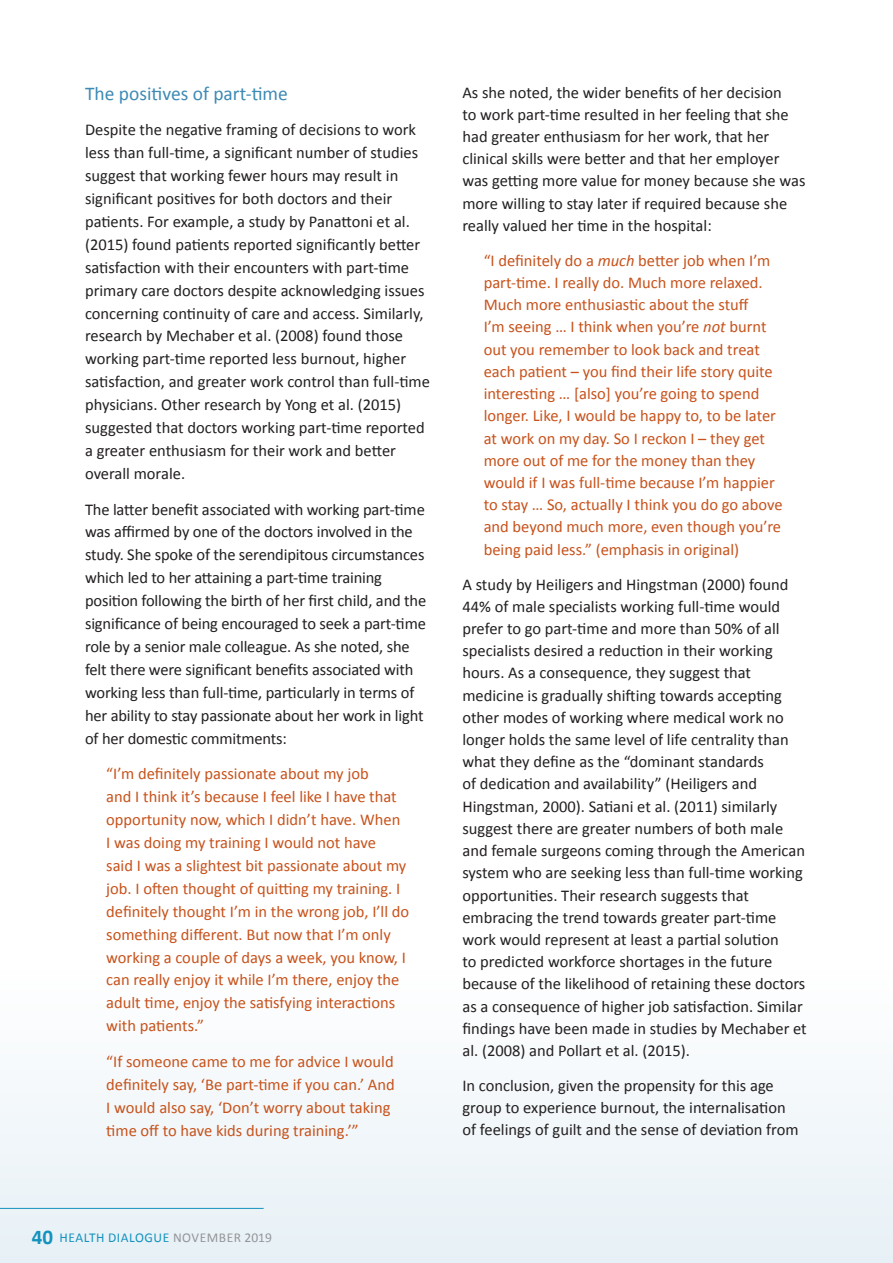
<style>
.page{position:relative;width:893px;height:1263px;background:#fff}
.page>*{position:absolute;margin:0;border:0;box-sizing:border-box;transform-origin:0 0}
.Sub_sub_heading{font:19.5px "Calibri";color:#3d8ab4}
.Body_Copy{font:16.5px/22.2px "Calibri";color:#231f20}
.Inset_Quote{font:16.5px/23px "Calibri";color:#c7521b}
.Body_Copy_Tight{font:16.5px/23px "Calibri";letter-spacing:-.01em;color:#231f20}
.t1{font:13.5px "Calibri";letter-spacing:.04em;color:#1393be}
.s1{font-style:italic}
.s2{font-weight:700;font-size:21px}
.s3{color:#939598}
</style>
<div class="page">
<div style="left:0;top:970px;width:893px;height:293px;background:#f2f7fa"></div>
<hr style="left:0;top:1208px;width:264px;height:1px;background:#1393be">
<p class="Sub_sub_heading" style="left:85px;top:81px;width:204px">The positives of part-time</p>
<p class="Body_Copy" style="left:85px;top:118px;width:346px;line-height:23px">Despite the negative framing of decisions to work less than full-time, a significant number of studies suggest that working fewer hours may result in significant positives for both doctors and their patients. For example, a study by Panattoni et al. (2015) found patients reported significantly better satisfaction with their encounters with part-time primary care doctors despite acknowledging issues concerning continuity of care and access. Similarly, research by Mechaber et al. (2008) found those working part-time reported less burnout, higher satisfaction, and greater work control than full-time physicians. Other research by Yong et al. (2015) suggested that doctors working part-time reported a greater enthusiasm for their work and better overall morale.</p>
<p class="Body_Copy_Tight" style="left:85px;top:498px;width:343px">The latter benefit associated with working part-time was affirmed by one of the doctors involved in the study. She spoke of the serendipitous circumstances which led to her attaining a part-time training position following the birth of her first child, and the significance of being encouraged to seek a part-time role by a senior male colleague. As she noted, she felt there were significant benefits associated with working less than full-time, particularly in terms of her ability to stay passionate about her work in light of her domestic commitments:</p>
<p class="Inset_Quote" style="left:106px;top:762px;width:304px">“I’m definitely passionate about my job<br>and I think it’s because I feel like I have that opportunity now, which I didn’t have. When<br>I was doing my training I would not have<br>said I was a slightest bit passionate about my job. I often thought of quitting my training. I definitely thought I’m in the wrong job, I’ll do something different. But now that I’m only working a couple of days a week, you know, I can really enjoy it while I’m there, enjoy the adult time, enjoy the satisfying interactions with patients.”</p>
<p class="Inset_Quote" style="left:106px;top:1050px;width:290px">“If someone came to me for advice I would definitely say, ‘Be part-time if you can.’ And I would also say, ‘Don’t worry about taking time off to have kids during training.’”</p>
<p class="Body_Copy" style="left:462px;top:81px;width:345px">As she noted, the wider benefits of her decision<br>to work part-time resulted in her feeling that she had greater enthusiasm for her work, that her clinical skills were better and that her employer was getting more value for money because she was more willing to stay later if required because she really valued her time in the hospital:</p>
<p class="Inset_Quote" style="left:484px;top:249px;width:300px;line-height:22.2px">“I definitely do a <span class="s1">much</span> better job when I’m part-time. I really do. Much more relaxed.<br>Much more enthusiastic about the stuff<br>I’m seeing … I think when you’re <span class="s1">not</span> burnt out you remember to look back and treat each patient – you find their life story quite interesting … [also] you’re going to spend longer. Like, I would be happy to, to be later at work on my day. So I reckon I – they get more out of me for the money than they would if I was full-time because I’m happier to stay … So, actually I think you do go above and beyond much more, even though you’re being paid less.” (emphasis in original)</p>
<p class="Body_Copy" style="left:462px;top:573px;width:346px">A study by Heiligers and Hingstman (2000) found 44% of male specialists working full-time would prefer to go part-time and more than 50% of all specialists desired a reduction in their working hours. As a consequence, they suggest that medicine is gradually shifting towards accepting other modes of working where medical work no longer holds the same level of life centrality than what they define as the “dominant standards<br>of dedication and availability” (Heiligers and Hingstman, 2000). Satiani et al. (2011) similarly suggest there are greater numbers of both male and female surgeons coming through the American system who are seeking less than full-time working opportunities. Their research suggests that embracing the trend towards greater part-time work would represent at least a partial solution<br>to predicted workforce shortages in the future because of the likelihood of retaining these doctors as a consequence of higher job satisfaction. Similar findings have been made in studies by Mechaber et al. (2008) and Pollart et al. (2015).</p>
<p class="Body_Copy" style="left:462px;top:1074px;width:338px">In conclusion, given the propensity for this age group to experience burnout, the internalisation of feelings of guilt and the sense of deviation from</p>
<p class="t1" style="left:32px;top:1229px;width:242px"><span class="s2">40</span> HEALTH DIALOGUE <span class="s3">NOVEMBER 2019</span></p>
</div>
